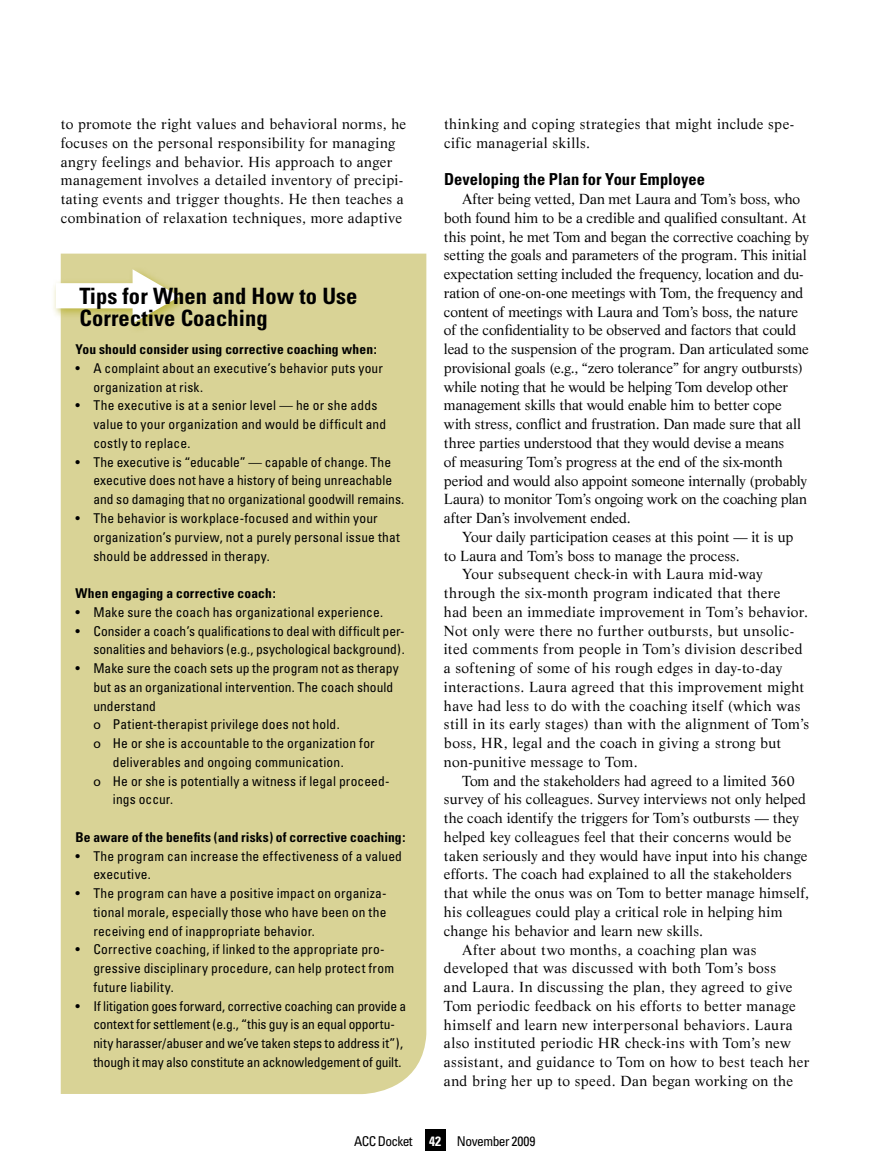
<style>
.page{position:relative;width:891px;height:1175px;background:#fff}
.page>*{position:absolute;margin:0;border:0;box-sizing:border-box;transform-origin:0 0}
.t1{font:700 condensed 22.5px/22.5px "Univers";letter-spacing:.005em;color:#000}
.t2{font:700 condensed 16.5px "Univers";letter-spacing:.005em;color:#000}
.t3{font:14.25px/18.8px "Life";letter-spacing:.01em;color:#000}
.t4{font:14.25px/18.8px "Life";letter-spacing:-.01em;color:#000}
.t5{font:14.25px/18.8px "Life";letter-spacing:.03em;color:#000}
.t6{font:condensed 13.5px/18.8px "Univers";letter-spacing:.01em;color:#000}
.t7{font:condensed 13.5px/18.8px "Univers";letter-spacing:-.01em;color:#000}
.t8{font:700 condensed 13.5px "Univers";letter-spacing:.01em;color:#000}
.t9{font:condensed 13.5px "Univers";letter-spacing:-.04em;color:#000}
.s1{font-family:"Myriad";font-stretch:normal}
.s2{font-weight:700;color:#fff}
</style>
<div class="page">
<div style="left:425px;top:1129px;width:21px;height:21px;background:#000"></div>
<div style="left:61px;top:253px;width:365px;height:841px;background:#d9d396"></div>
<div style="left:51px;top:264px;width:138px;height:69px;background:#b9b337;opacity:.9"></div>
<svg style="left:56px;top:269px;width:124px;height:54px"></svg>
<p class="t3" style="left:61px;top:114px;width:347px">to promote the right values and behavioral norms, he focuses on the personal responsibility for managing angry feelings and behavior. His approach to anger management involves a detailed inventory of precipi&shy;tating events and trigger thoughts. He then teaches a combination of relaxation techniques, more adaptive</p>
<p class="t5" style="left:444px;top:114px;width:352px">thinking and coping strategies that might include spe&shy;cific managerial skills.</p>
<p class="t2" style="left:444px;top:169px;width:263px">Developing the Plan for Your Employee</p>
<p class="t4" style="left:444px;top:189px;width:366px;text-indent:18px">After being vetted, Dan met Laura and Tom’s boss, who both found him to be a credible and qualified consultant. At this point, he met Tom and began the corrective coaching by setting the goals and parameters of the program. This initial expectation setting included the frequency, location and du&shy;ration of one-on-one meetings with Tom, the frequency and content of meetings with Laura and Tom’s boss, the nature of the confidentiality to be observed and factors that could lead to the suspension of the program. Dan articulated some provisional goals (e.g., “zero tolerance” for angry outbursts) while noting that he would be helping Tom develop other management skills that would enable him to better cope with stress, conflict and frustration. Dan made sure that all three parties understood that they would devise a means<br>of measuring Tom’s progress at the end of the six-month period and would also appoint someone internally (probably Laura) to monitor Tom’s ongoing work on the coaching plan after Dan’s involvement ended.</p>
<p class="t3" style="left:462px;top:527px;width:333px">Your daily participation ceases at this point — it is up</p>
<p class="t3" style="left:444px;top:546px;width:297px">to Laura and Tom’s boss to manage the process.</p>
<p class="t3" style="left:462px;top:564px;width:302px">Your subsequent check-in with Laura mid-way</p>
<p class="t5" style="left:444px;top:583px;width:338px">through the six-month program indicated that there</p>
<p class="t3" style="left:444px;top:602px;width:366px">had been an immediate improvement in Tom’s behavior.</p>
<p class="t3" style="left:444px;top:621px;width:352px">Not only were there no further outbursts, but unsolic-</p>
<p class="t3" style="left:444px;top:639px;width:360px">ited comments from people in Tom’s division described</p>
<p class="t3" style="left:444px;top:658px;width:340px">a softening of some of his rough edges in day-to-day</p>
<p class="t5" style="left:444px;top:677px;width:362px">interactions. Laura agreed that this improvement might</p>
<p class="t3" style="left:444px;top:696px;width:358px">have had less to do with the coaching itself (which was</p>
<p class="t5" style="left:444px;top:714px;width:367px">still in its early stages) than with the alignment of Tom’s</p>
<p class="t5" style="left:444px;top:733px;width:339px">boss, HR, legal and the coach in giving a strong but</p>
<p class="t3" style="left:444px;top:752px;width:195px">non-punitive message to Tom.</p>
<p class="t3" style="left:462px;top:771px;width:334px">Tom and the stakeholders had agreed to a limited 360</p>
<p class="t3" style="left:444px;top:789px;width:364px">survey of his colleagues. Survey interviews not only helped</p>
<p class="t3" style="left:444px;top:808px;width:357px">the coach identify the triggers for Tom’s outbursts — they</p>
<p class="t3" style="left:444px;top:827px;width:349px">helped key colleagues feel that their concerns would be</p>
<p class="t3" style="left:444px;top:846px;width:365px">taken seriously and they would have input into his change</p>
<p class="t3" style="left:444px;top:864px;width:349px">efforts. The coach had explained to all the stakeholders</p>
<p class="t3" style="left:444px;top:883px;width:367px">that while the onus was on Tom to better manage himself,</p>
<p class="t3" style="left:444px;top:902px;width:340px">his colleagues could play a critical role in helping him</p>
<p class="t3" style="left:444px;top:921px;width:261px">change his behavior and learn new skills.</p>
<p class="t3" style="left:462px;top:939px;width:296px">After about two months, a coaching plan was</p>
<p class="t3" style="left:444px;top:958px;width:334px">developed that was discussed with both Tom’s boss</p>
<p class="t5" style="left:444px;top:977px;width:350px">and Laura. In discussing the plan, they agreed to give</p>
<p class="t3" style="left:444px;top:996px;width:353px">Tom periodic feedback on his efforts to better manage</p>
<p class="t5" style="left:444px;top:1014px;width:350px">himself and learn new interpersonal behaviors. Laura</p>
<p class="t5" style="left:444px;top:1033px;width:349px">also instituted periodic HR check-ins with Tom’s new</p>
<p class="t3" style="left:444px;top:1052px;width:367px">assistant, and guidance to Tom on how to best teach her</p>
<p class="t5" style="left:444px;top:1071px;width:351px">and bring her up to speed. Dan began working on the</p>
<h1 class="t1" style="left:79px;top:284px;width:280px">Tips for When and How to Use<br>Corrective Coaching</h1>
<p class="t8" style="left:75px;top:341px;width:303px">You should consider using corrective coaching when:</p>
<p class="t6" style="left:93px;top:358px;width:291px;text-indent:-18px">• A complaint about an executive’s behavior puts your organization at risk.</p>
<p class="t6" style="left:93px;top:396px;width:294px;text-indent:-18px">• The executive is at a senior level — he or she adds value to your organization and would be difficult and costly to replace.</p>
<p class="t6" style="left:93px;top:452px;width:312px;text-indent:-18px">• The executive is “educable” — capable of change. The executive does not have a history of being unreachable and so damaging that no organizational goodwill remains.</p>
<p class="t6" style="left:93px;top:508px;width:308px;text-indent:-18px">• The behavior is workplace-focused and within your organization’s purview, not a purely personal issue that should be addressed in therapy.</p>
<p class="t8" style="left:75px;top:585px;width:202px">When engaging a corrective coach:</p>
<p class="t6" style="left:75px;top:602px;width:309px">• Make sure the coach has organizational experience.</p>
<p class="t6" style="left:75px;top:621px;width:331px;text-align:right">• Consider a coach’s qualifications to deal with difficult per&shy;sonalities and behaviors (e.g., psychological background).</p>
<p class="t6" style="left:75px;top:658px;width:325px">• Make sure the coach sets up the program not as therapy</p>
<p class="t6" style="left:93px;top:677px;width:301px">but as an organizational intervention. The coach should</p>
<p class="t6" style="left:93px;top:696px;width:64px">understand</p>
<p class="t6" style="left:93px;top:715px;width:248px"><span class="s1">o</span> Patient-therapist privilege does not hold.</p>
<p class="t6" style="left:93px;top:733px;width:283px"><span class="s1">o</span> He or she is accountable to the organization for</p>
<p class="t6" style="left:113px;top:752px;width:232px">deliverables and ongoing communication.</p>
<p class="t6" style="left:93px;top:771px;width:298px"><span class="s1">o</span> He or she is potentially a witness if legal proceed-</p>
<p class="t6" style="left:113px;top:790px;width:62px">ings occur.</p>
<p class="t8" style="left:75px;top:828px;width:332px">Be aware of the benefits (and risks) of corrective coaching:</p>
<p class="t6" style="left:93px;top:846px;width:310px;text-indent:-18px">• The program can increase the effectiveness of a valued executive.</p>
<p class="t6" style="left:93px;top:883px;width:295px;text-align:justify;text-indent:-18px">• The program can have a positive impact on organiza&shy;tional morale, especially those who have been on the receiving end of inappropriate behavior.</p>
<p class="t6" style="left:93px;top:940px;width:302px;text-indent:-18px">• Corrective coaching, if linked to the appropriate pro&shy;gressive disciplinary procedure, can help protect from future liability.</p>
<p class="t7" style="left:93px;top:996px;width:314px;text-indent:-18px">• If litigation goes forward, corrective coaching can provide a context for settlement (e.g., “this guy is an equal opportu&shy;nity harasser/abuser and we’ve taken steps to address it”), though it may also constitute an acknowledgement of guilt.</p>
<p class="t9" style="left:354px;top:1132px;width:183px">ACC Docket <span class="s2">42</span> November 2009</p>
</div>
